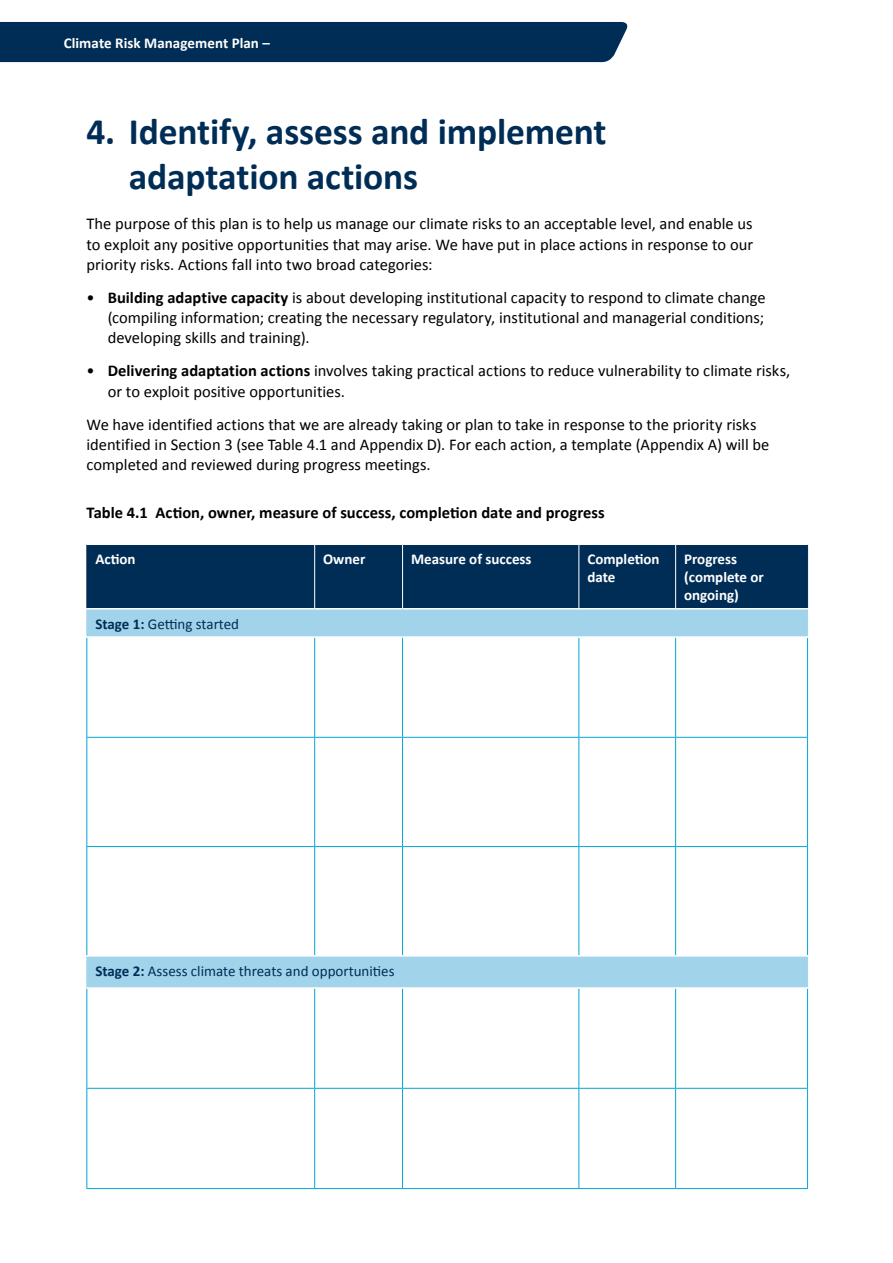
<style>
.page{position:relative;width:893px;height:1263px;background:#fff}
.page>*{position:absolute;margin:0;border:0;box-sizing:border-box;transform-origin:0 0}
.t1{font:700 37.5px/45px "Calibri";letter-spacing:-.005em;color:#002d56}
.t2{font:16.5px/20.2px "Calibri";color:#000;text-align:justify}
.t3{font:700 16.5px "Calibri";letter-spacing:.005em;color:#000}
.t4{font:700 15px/18px "Calibri";color:#fff}
.t5{font:15px "Calibri";color:#002d56}
.s1{font-weight:700}
</style>
<div class="page">
<div style="left:0;top:22px;width:628px;height:40px;background:#002d56"></div>
<div style="left:87px;top:545px;width:720px;height:63px;background:#002d56"></div>
<svg style="left:87px;top:609px;width:720px;height:378px"></svg>
<hr style="left:314px;top:545px;width:1px;height:63px;background:#fff">
<hr style="left:402px;top:545px;width:1px;height:63px;background:#fff">
<hr style="left:578px;top:545px;width:1px;height:63px;background:#fff">
<hr style="left:675px;top:545px;width:1px;height:63px;background:#fff">
<hr style="left:86px;top:545px;width:1px;height:63px;background:#002d56">
<hr style="left:807px;top:545px;width:1px;height:63px;background:#002d56">
<svg style="left:86px;top:609px;width:1px;height:27px"></svg>
<svg style="left:807px;top:609px;width:1px;height:27px"></svg>
<hr style="left:86px;top:956px;width:1px;height:31px;background:#a1d4eb">
<hr style="left:807px;top:956px;width:1px;height:31px;background:#a1d4eb">
<hr style="left:86px;top:638px;width:1px;height:99px;background:#00a5d4">
<hr style="left:314px;top:638px;width:1px;height:99px;background:#00a5d4">
<hr style="left:402px;top:638px;width:1px;height:99px;background:#00a5d4">
<hr style="left:578px;top:638px;width:1px;height:99px;background:#00a5d4">
<hr style="left:675px;top:638px;width:1px;height:99px;background:#00a5d4">
<hr style="left:807px;top:638px;width:1px;height:99px;background:#00a5d4">
<hr style="left:86px;top:737px;width:229px;height:1px;background:#00a5d4">
<hr style="left:86px;top:738px;width:1px;height:108px;background:#00a5d4">
<hr style="left:315px;top:737px;width:88px;height:1px;background:#00a5d4">
<hr style="left:314px;top:738px;width:1px;height:108px;background:#00a5d4">
<hr style="left:403px;top:737px;width:176px;height:1px;background:#00a5d4">
<hr style="left:402px;top:738px;width:1px;height:108px;background:#00a5d4">
<hr style="left:579px;top:737px;width:97px;height:1px;background:#00a5d4">
<hr style="left:578px;top:738px;width:1px;height:108px;background:#00a5d4">
<hr style="left:676px;top:737px;width:132px;height:1px;background:#00a5d4">
<hr style="left:675px;top:738px;width:1px;height:108px;background:#00a5d4">
<hr style="left:807px;top:738px;width:1px;height:108px;background:#00a5d4">
<hr style="left:86px;top:846px;width:229px;height:1px;background:#00a5d4">
<hr style="left:86px;top:847px;width:1px;height:108px;background:#00a5d4">
<hr style="left:315px;top:846px;width:88px;height:1px;background:#00a5d4">
<hr style="left:314px;top:847px;width:1px;height:108px;background:#00a5d4">
<hr style="left:403px;top:846px;width:176px;height:1px;background:#00a5d4">
<hr style="left:402px;top:847px;width:1px;height:108px;background:#00a5d4">
<hr style="left:579px;top:846px;width:97px;height:1px;background:#00a5d4">
<hr style="left:578px;top:847px;width:1px;height:108px;background:#00a5d4">
<hr style="left:676px;top:846px;width:132px;height:1px;background:#00a5d4">
<hr style="left:675px;top:847px;width:1px;height:108px;background:#00a5d4">
<hr style="left:807px;top:847px;width:1px;height:108px;background:#00a5d4">
<hr style="left:86px;top:636px;width:229px;height:2px;background:#fff">
<hr style="left:315px;top:636px;width:88px;height:2px;background:#fff">
<hr style="left:403px;top:636px;width:176px;height:2px;background:#fff">
<hr style="left:579px;top:636px;width:97px;height:2px;background:#fff">
<hr style="left:676px;top:636px;width:132px;height:2px;background:#fff">
<hr style="left:86px;top:955px;width:229px;height:1px;background:#fff">
<hr style="left:315px;top:955px;width:88px;height:1px;background:#fff">
<hr style="left:403px;top:955px;width:176px;height:1px;background:#fff">
<hr style="left:579px;top:955px;width:97px;height:1px;background:#fff">
<hr style="left:676px;top:955px;width:132px;height:1px;background:#fff">
<hr style="left:86px;top:989px;width:1px;height:99px;background:#00a5d4">
<hr style="left:314px;top:989px;width:1px;height:99px;background:#00a5d4">
<hr style="left:402px;top:989px;width:1px;height:99px;background:#00a5d4">
<hr style="left:578px;top:989px;width:1px;height:99px;background:#00a5d4">
<hr style="left:675px;top:989px;width:1px;height:99px;background:#00a5d4">
<hr style="left:807px;top:989px;width:1px;height:99px;background:#00a5d4">
<hr style="left:86px;top:1088px;width:229px;height:1px;background:#00a5d4">
<hr style="left:86px;top:1089px;width:1px;height:99px;background:#00a5d4">
<hr style="left:315px;top:1088px;width:88px;height:1px;background:#00a5d4">
<hr style="left:314px;top:1089px;width:1px;height:99px;background:#00a5d4">
<hr style="left:403px;top:1088px;width:176px;height:1px;background:#00a5d4">
<hr style="left:402px;top:1089px;width:1px;height:99px;background:#00a5d4">
<hr style="left:579px;top:1088px;width:97px;height:1px;background:#00a5d4">
<hr style="left:578px;top:1089px;width:1px;height:99px;background:#00a5d4">
<hr style="left:676px;top:1088px;width:132px;height:1px;background:#00a5d4">
<hr style="left:675px;top:1089px;width:1px;height:99px;background:#00a5d4">
<hr style="left:807px;top:1089px;width:1px;height:99px;background:#00a5d4">
<hr style="left:86px;top:1188px;width:229px;height:1px;background:#00a5d4">
<hr style="left:315px;top:1188px;width:88px;height:1px;background:#00a5d4">
<hr style="left:403px;top:1188px;width:176px;height:1px;background:#00a5d4">
<hr style="left:579px;top:1188px;width:97px;height:1px;background:#00a5d4">
<hr style="left:676px;top:1188px;width:132px;height:1px;background:#00a5d4">
<p class="t4" style="left:64px;top:34px;width:208px">Climate Risk Management Plan –</p>
<h1 class="t1" style="left:129px;top:108px;width:479px;text-indent:-43px">4. Identify, assess and implement adaptation actions</h1>
<p class="t2" style="left:86px;top:213px;width:668px">The purpose of this plan is to help us manage our climate risks to an acceptable level, and enable us to exploit any positive opportunities that may arise. We have put in place actions in response to our priority risks. Actions fall into two broad categories:</p>
<p class="t2" style="left:108px;top:287px;width:659px;text-indent:-21px">• <span class="s1">Building adaptive capacity</span> is about developing institutional capacity to respond to climate change (compiling information; creating the necessary regulatory, institutional and managerial conditions; developing skills and training).</p>
<p class="t2" style="left:108px;top:360px;width:684px;text-indent:-21px">• <span class="s1">Delivering adaptation actions</span> involves taking practical actions to reduce vulnerability to climate risks, or to exploit positive opportunities.</p>
<p class="t2" style="left:86px;top:413px;width:684px;text-align:left">We have identified actions that we are already taking or plan to take in response to the priority risks identified in Section 3 (see Table 4.1 and Appendix D). For each action, a template (Appendix A) will be completed and reviewed during progress meetings.</p>
<p class="t3" style="left:86px;top:503px;width:520px">Table 4.1 Action, owner, measure of success, completion date and progress</p>
<p class="t4" style="left:95px;top:550px;width:42px">Action</p>
<p class="t4" style="left:323px;top:550px;width:44px">Owner</p>
<p class="t4" style="left:411px;top:550px;width:122px">Measure of success</p>
<p class="t4" style="left:587px;top:550px;width:74px">Completion date</p>
<p class="t4" style="left:684px;top:550px;width:81px">Progress (complete or ongoing)</p>
<p class="t5" style="left:95px;top:614px;width:145px"><span class="s1">Stage 1:</span> Getting started</p>
<p class="t5" style="left:95px;top:961px;width:301px"><span class="s1">Stage 2:</span> Assess climate threats and opportunities</p>
</div>
